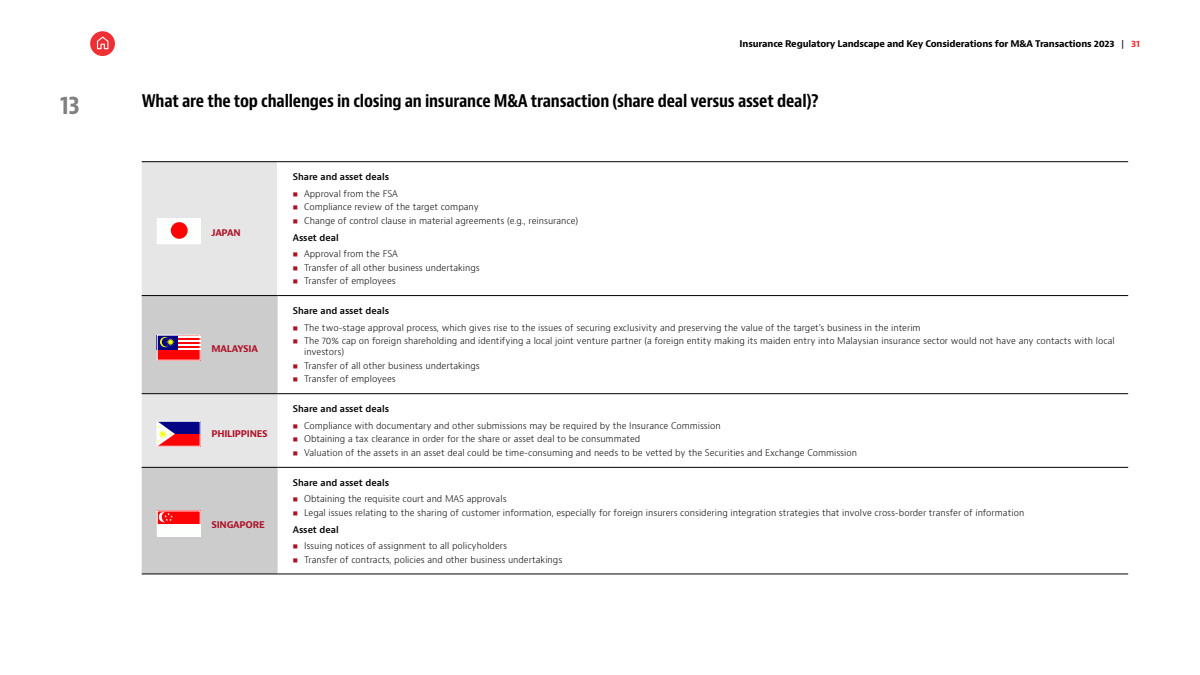
<style>
.page{position:relative;width:1200px;height:675px;background:#fff}
.page>*{position:absolute;margin:0;border:0;box-sizing:border-box;transform-origin:0 0}
.t1{font:700 condensed 25px "Baker Mc Kenzie Bernini";color:#808080}
.t2{font:700 condensed 17px "Baker Mc Kenzie Bernini";letter-spacing:-.01em;color:#000}
.t3{font:300 9px/13.6px "Baker Mc Kenzie Bernini";color:#000}
.t4{font:600 9px "Baker Mc Kenzie Bernini";color:#000}
.t5{font:700 9px "Baker Mc Kenzie Bernini";letter-spacing:-.02em;color:#000}
.t6{font:700 9px "Baker Mc Kenzie Bernini";letter-spacing:-.025em;color:#ae132a}
.s1{font-weight:400}
.s2{color:#ee3035}
</style>
<div class="page">
<div style="left:90px;top:31px;width:25px;height:25px;background:#ee3035;border-radius:50%"></div>
<svg style="left:97px;top:37px;width:11px;height:12px"></svg>
<div style="left:142px;top:163px;width:135px;height:132px;background:#e6e6e6"></div>
<svg style="left:142px;top:296px;width:136px;height:278px;background:#d1d1d1"></svg>
<svg style="left:278px;top:296px;width:850px;height:278px"></svg>
<hr style="left:142px;top:162px;width:136px;height:1px;background:#000">
<hr style="left:278px;top:162px;width:850px;height:1px;background:#000">
<hr style="left:142px;top:295px;width:136px;height:1px;background:#000">
<hr style="left:278px;top:295px;width:850px;height:1px;background:#000">
<hr style="left:142px;top:394px;width:136px;height:1px;background:#000">
<hr style="left:278px;top:394px;width:850px;height:1px;background:#000">
<hr style="left:142px;top:467px;width:136px;height:1px;background:#000">
<hr style="left:278px;top:467px;width:850px;height:1px;background:#000">
<hr style="left:142px;top:574px;width:136px;height:1px;background:#000">
<hr style="left:278px;top:574px;width:850px;height:1px;background:#000">
<div style="left:157px;top:218px;width:44px;height:26px;background:#fcfffc"></div>
<div style="left:171px;top:222px;width:17px;height:17px;background:#fc0305;border-radius:50%"></div>
<div style="left:157px;top:335px;width:44px;height:26px;background:#fc0305"></div>
<hr style="left:157px;top:336px;width:44px;height:2px;background:#fcfffc">
<hr style="left:157px;top:340px;width:44px;height:2px;background:#fcfffc">
<hr style="left:157px;top:344px;width:44px;height:2px;background:#fcfffc">
<hr style="left:157px;top:348px;width:44px;height:1px;background:#fcfffc">
<div style="left:157px;top:335px;width:21px;height:14px;background:#050385"></div>
<svg style="left:160px;top:337px;width:15px;height:10px"></svg>
<div style="left:157px;top:335px;width:44px;height:26px;border:1px solid #fff"></div>
<div style="left:157px;top:421px;width:44px;height:26px;background:#fc0305"></div>
<div style="left:157px;top:421px;width:44px;height:13px;background:#050385"></div>
<svg style="left:159px;top:423px;width:16px;height:22px"></svg>
<div style="left:157px;top:421px;width:44px;height:26px;border:1px solid #fff"></div>
<div style="left:157px;top:510px;width:44px;height:26px;background:#fcfffc"></div>
<div style="left:157px;top:510px;width:44px;height:14px;background:#fc0305"></div>
<svg style="left:159px;top:512px;width:14px;height:11px"></svg>
<div style="left:157px;top:510px;width:44px;height:26px;border:1px solid #fff"></div>
<svg style="left:293px;top:326px;width:4px;height:4px"></svg>
<svg style="left:293px;top:340px;width:4px;height:4px"></svg>
<svg style="left:293px;top:364px;width:4px;height:4px"></svg>
<svg style="left:293px;top:378px;width:4px;height:4px"></svg>
<svg style="left:293px;top:424px;width:4px;height:4px"></svg>
<svg style="left:293px;top:438px;width:4px;height:4px"></svg>
<svg style="left:293px;top:451px;width:4px;height:5px"></svg>
<svg style="left:293px;top:498px;width:4px;height:4px"></svg>
<svg style="left:293px;top:511px;width:4px;height:5px"></svg>
<svg style="left:293px;top:544px;width:4px;height:4px"></svg>
<svg style="left:293px;top:558px;width:4px;height:4px"></svg>
<p class="t5" style="left:740px;top:38px;width:402px">Insurance Regulatory Landscape and Key Considerations for M&amp;A Transactions 2023 <span class="s1">|</span> <span class="s2">31</span></p>
<h1 class="t1" style="left:60px;top:89px;width:21px">13</h1>
<h2 class="t2" style="left:142px;top:91px;width:678px">What are the top challenges in closing an insurance M&amp;A transaction (share deal versus asset deal)?</h2>
<p class="t6" style="left:211px;top:227px;width:31px">JAPAN</p>
<p class="t6" style="left:211px;top:343px;width:48px">MALAYSIA</p>
<p class="t6" style="left:211px;top:428px;width:58px">PHILIPPINES</p>
<p class="t6" style="left:211px;top:519px;width:55px">SINGAPORE</p>
<p class="t4" style="left:293px;top:171px;width:98px">Share and asset deals</p>
<p class="t3" style="left:304px;top:187px;width:276px">Approval from the FSA<br>Compliance review of the target company<br>Change of control clause in material agreements (e.g., reinsurance)</p>
<p class="t4" style="left:293px;top:231px;width:47px">Asset deal</p>
<p class="t3" style="left:304px;top:247px;width:177px">Approval from the FSA<br>Transfer of all other business undertakings<br>Transfer of employees</p>
<p class="t4" style="left:293px;top:305px;width:98px">Share and asset deals</p>
<p class="t3" style="left:304px;top:321px;width:812px">The two-stage approval process, which gives rise to the issues of securing exclusivity and preserving the value of the target’s business in the interim<br>The 70% cap on foreign shareholding and identifying a local joint venture partner (a foreign entity making its maiden entry into Malaysian insurance sector would not have any contacts with local</p>
<p class="t3" style="left:304px;top:345px;width:177px">investors)<br>Transfer of all other business undertakings<br>Transfer of employees</p>
<p class="t4" style="left:293px;top:403px;width:98px">Share and asset deals</p>
<p class="t3" style="left:304px;top:419px;width:554px">Compliance with documentary and other submissions may be required by the Insurance Commission<br>Obtaining a tax clearance in order for the share or asset deal to be consummated<br>Valuation of the assets in an asset deal could be time-consuming and needs to be vetted by the Securities and Exchange Commission</p>
<p class="t4" style="left:293px;top:477px;width:98px">Share and asset deals</p>
<p class="t3" style="left:304px;top:492px;width:722px">Obtaining the requisite court and MAS approvals<br>Legal issues relating to the sharing of customer information, especially for foreign insurers considering integration strategies that involve cross-border transfer of information</p>
<p class="t4" style="left:293px;top:523px;width:47px">Asset deal</p>
<p class="t3" style="left:304px;top:539px;width:260px">Issuing notices of assignment to all policyholders<br>Transfer of contracts, policies and other business undertakings</p>
</div>
